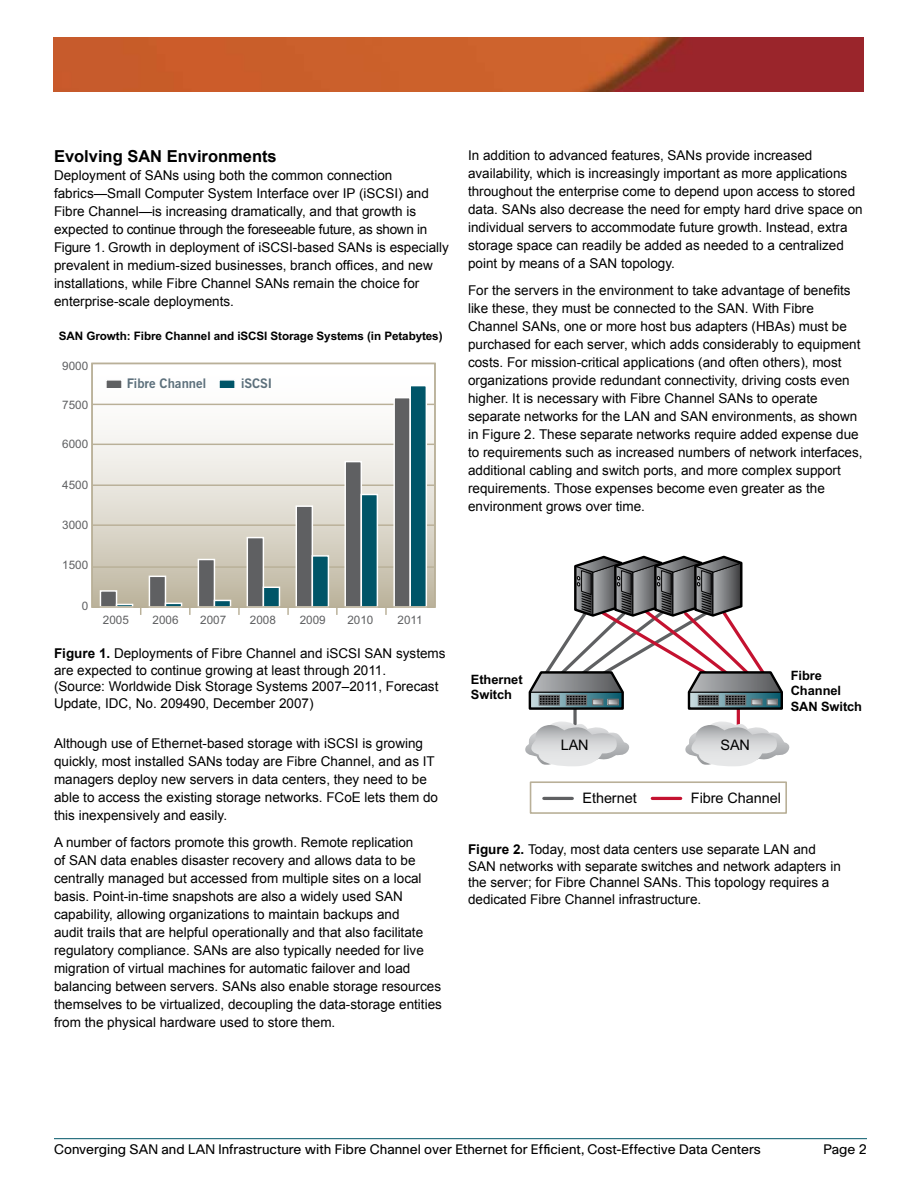
<style>
.page{position:relative;width:918px;height:1188px;background:#fff}
.page>*{position:absolute;margin:0;border:0;box-sizing:border-box;transform-origin:0 0}
.t1{font:700 16.5px "Arial";color:#000}
.t2{font:14.55px "Arial";letter-spacing:-.005em;color:#000}
.t3{font:13.5px/18px "Arial";color:#000}
.t4{font:13.5px "Cisco";color:#000}
.t5{font:700 13.2px "News Gothic BT";color:#5c6f7b}
.t6{font:700 12.9px/15.5px "Arial";letter-spacing:-.005em;color:#000}
.t7{font:700 11.7px "Arial";letter-spacing:-.01em;color:#000}
.t8{font:11.7px "Arial";color:#5f6062}
.s1{font-weight:700}
</style>
<div class="page">
<img style="left:54px;top:37px;width:810px;height:55px">
<hr style="left:54px;top:1138px;width:813px;height:1px;background:#005568">
<svg style="left:91px;top:362px;width:345px;height:253px"></svg>
<div style="left:105px;top:379px;width:18px;height:10px;background:#5f6062;border:1px solid #fff"></div>
<div style="left:218px;top:379px;width:18px;height:10px;background:#005568;border:1px solid #fff"></div>
<svg style="left:573px;top:711px;width:4px;height:11px"></svg>
<hr style="left:737px;top:705px;width:3px;height:28px;background:#c41230">
<svg style="left:685px;top:722px;width:105px;height:44px"></svg>
<svg style="left:525px;top:722px;width:105px;height:44px"></svg>
<svg style="left:528px;top:556px;width:255px;height:155px"></svg>
<hr style="left:544px;top:797px;width:28px;height:3px;background:#5f6062">
<div style="left:530px;top:781px;width:257px;height:33px;border:2px solid #b9b098"></div>
<hr style="left:652px;top:797px;width:29px;height:3px;background:#c41230">
<p class="t1" style="left:54px;top:147px;width:224px">Evolving SAN Environments</p>
<p class="t3" style="left:54px;top:167px;width:396px">Deployment of SANs using both the common connection fabrics—Small Computer System Interface over IP (iSCSI) and Fibre Channel—is increasing dramatically, and that growth is expected to continue through the foreseeable future, as shown in Figure 1. Growth in deployment of iSCSI-based SANs is especially prevalent in medium-sized businesses, branch offices, and new installations, while Fibre Channel SANs remain the choice for enterprise-scale deployments.</p>
<p class="t7" style="left:59px;top:330px;width:385px">SAN Growth: Fibre Channel and iSCSI Storage Systems (in Petabytes)</p>
<p class="t8" style="left:62px;top:359px;width:27px">9000</p>
<p class="t8" style="left:62px;top:398px;width:27px">7500</p>
<p class="t8" style="left:62px;top:438px;width:27px">6000</p>
<p class="t8" style="left:62px;top:478px;width:27px">4500</p>
<p class="t8" style="left:62px;top:519px;width:27px">3000</p>
<p class="t8" style="left:62px;top:558px;width:27px">1500</p>
<p class="t8" style="left:82px;top:599px;width:8px">0</p>
<p class="t5" style="left:127px;top:375px;width:81px">Fibre Channel</p>
<p class="t5" style="left:241px;top:375px;width:33px">iSCSI</p>
<p class="t8" style="left:103px;top:614px;width:27px">2005</p>
<p class="t8" style="left:153px;top:614px;width:27px">2006</p>
<p class="t8" style="left:200px;top:614px;width:27px">2007</p>
<p class="t8" style="left:250px;top:614px;width:27px">2008</p>
<p class="t8" style="left:300px;top:614px;width:27px">2009</p>
<p class="t8" style="left:347px;top:614px;width:27px">2010</p>
<p class="t8" style="left:398px;top:614px;width:27px">2011</p>
<p class="t3" style="left:54px;top:645px;width:393px;line-height:16.5px"><span class="s1">Figure 1.</span> Deployments of Fibre Channel and iSCSI SAN systems are expected to continue growing at least through 2011.<br>(Source: Worldwide Disk Storage Systems 2007–2011, Forecast Update, IDC, No. 209490, December 2007)</p>
<p class="t3" style="left:54px;top:734px;width:386px">Although use of Ethernet-based storage with iSCSI is growing quickly, most installed SANs today are Fibre Channel, and as IT managers deploy new servers in data centers, they need to be able to access the existing storage networks. FCoE lets them do this inexpensively and easily.</p>
<p class="t3" style="left:54px;top:833px;width:389px">A number of factors promote this growth. Remote replication<br>of SAN data enables disaster recovery and allows data to be centrally managed but accessed from multiple sites on a local basis. Point-in-time snapshots are also a widely used SAN capability, allowing organizations to maintain backups and<br>audit trails that are helpful operationally and that also facilitate regulatory compliance. SANs are also typically needed for live migration of virtual machines for automatic failover and load balancing between servers. SANs also enable storage resources themselves to be virtualized, decoupling the data-storage entities from the physical hardware used to store them.</p>
<p class="t3" style="left:468px;top:146px;width:396px">In addition to advanced features, SANs provide increased availability, which is increasingly important as more applications throughout the enterprise come to depend upon access to stored data. SANs also decrease the need for empty hard drive space on individual servers to accommodate future growth. Instead, extra storage space can readily be added as needed to a centralized point by means of a SAN topology.</p>
<p class="t3" style="left:468px;top:282px;width:396px">For the servers in the environment to take advantage of benefits like these, they must be connected to the SAN. With Fibre Channel SANs, one or more host bus adapters (HBAs) must be purchased for each server, which adds considerably to equipment costs. For mission-critical applications (and often others), most organizations provide redundant connectivity, driving costs even higher. It is necessary with Fibre Channel SANs to operate separate networks for the LAN and SAN environments, as shown in Figure 2. These separate networks require added expense due to requirements such as increased numbers of network interfaces, additional cabling and switch ports, and more complex support requirements. Those expenses become even greater as the environment grows over time.</p>
<p class="t6" style="left:471px;top:671px;width:53px">Ethernet<br>Switch</p>
<p class="t6" style="left:791px;top:668px;width:73px">Fibre<br>Channel<br>SAN Switch</p>
<p class="t2" style="left:561px;top:737px;width:30px">LAN</p>
<p class="t2" style="left:720px;top:737px;width:31px">SAN</p>
<p class="t2" style="left:582px;top:790px;width:56px">Ethernet</p>
<p class="t2" style="left:691px;top:790px;width:92px">Fibre Channel</p>
<p class="t3" style="left:468px;top:841px;width:374px;line-height:16.5px"><span class="s1">Figure 2.</span> Today, most data centers use separate LAN and SAN networks with separate switches and network adapters in the server; for Fibre Channel SANs. This topology requires a dedicated Fibre Channel infrastructure.</p>
<p class="t4" style="left:54px;top:1142px;width:708px">Converging SAN and LAN Infrastructure with Fibre Channel over Ethernet for Efficient, Cost-Effective Data Centers</p>
<p class="t4" style="left:823px;top:1142px;width:45px">Page 2</p>
</div>
